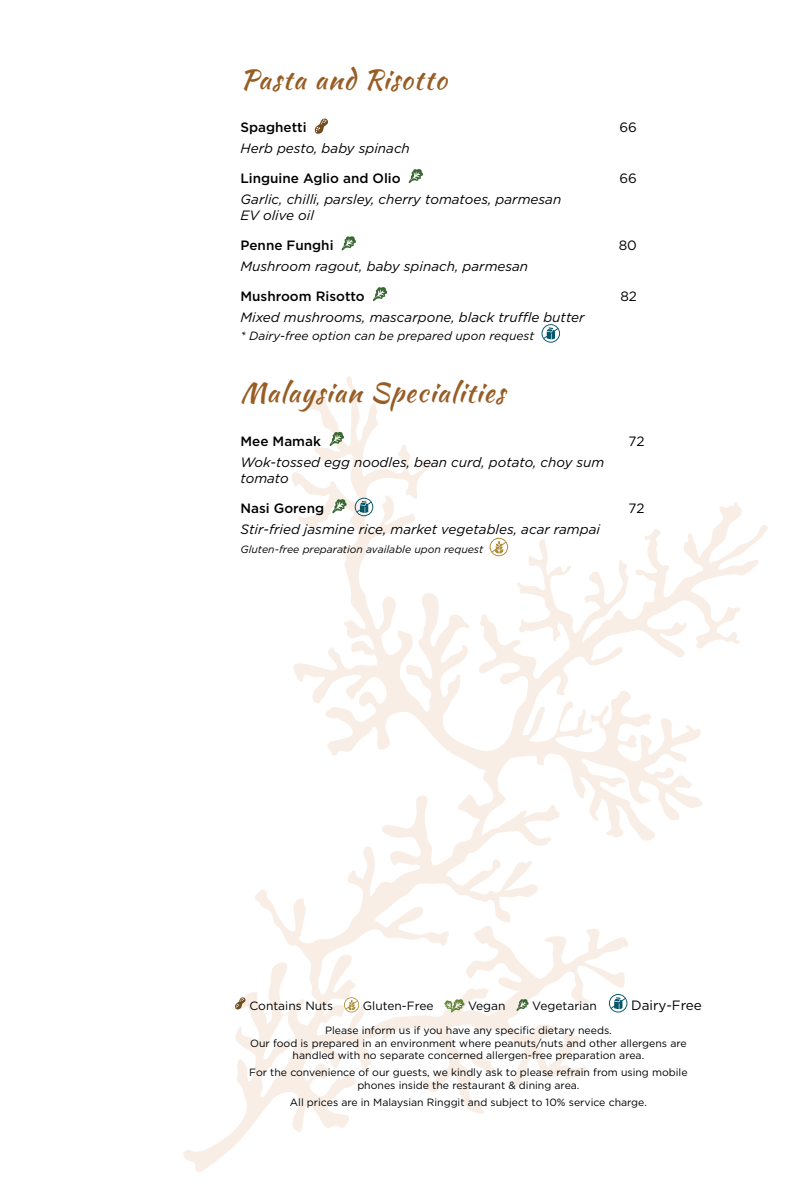
<style>
.page{position:relative;width:796px;height:1191px;background:#fff}
.page>*{position:absolute;margin:0;border:0;box-sizing:border-box;transform-origin:0 0}
.t1{font:27px "Kaushan Script";letter-spacing:.04em;color:#975d25}
.t2{font:italic 13.5px/16.5px "Gotham";color:#000}
.t3{font:500 13.5px "Gotham";color:#000}
.t4{font:13.5px "Gotham";color:#000}
.t5{font:italic 12px "Gotham";color:#000}
.t6{font:12px "Gotham";color:#000}
.t7{font:10.5px/12.6px "Gotham";color:#000;text-align:center}
.t8{font:italic 10.5px "Gotham";color:#000}
</style>
<div class="page">
<svg style="left:183px;top:376px;width:585px;height:796px"></svg>
<svg style="left:314px;top:118px;width:14px;height:16px"></svg>
<svg style="left:408px;top:169px;width:15px;height:14px"></svg>
<svg style="left:341px;top:236px;width:15px;height:14px"></svg>
<svg style="left:373px;top:287px;width:14px;height:14px"></svg>
<svg style="left:541px;top:324px;width:18px;height:19px"></svg>
<svg style="left:329px;top:431px;width:15px;height:15px"></svg>
<svg style="left:331px;top:499px;width:15px;height:14px"></svg>
<svg style="left:354px;top:498px;width:19px;height:18px"></svg>
<svg style="left:489px;top:538px;width:19px;height:18px"></svg>
<svg style="left:234px;top:997px;width:12px;height:12px"></svg>
<svg style="left:344px;top:997px;width:15px;height:15px"></svg>
<svg style="left:444px;top:999px;width:20px;height:13px"></svg>
<svg style="left:515px;top:998px;width:13px;height:13px"></svg>
<svg style="left:608px;top:994px;width:19px;height:18px"></svg>
<h1 class="t1" style="left:240px;top:60px;width:207px">Pasta and Risotto</h1>
<p class="t3" style="left:240px;top:119px;width:68px">Spaghetti</p>
<p class="t4" style="left:619px;top:119px;width:19px">66</p>
<p class="t2" style="left:240px;top:140px;width:171px">Herb pesto, baby spinach</p>
<p class="t3" style="left:240px;top:169px;width:161px">Linguine Aglio and Olio</p>
<p class="t4" style="left:619px;top:170px;width:19px">66</p>
<p class="t2" style="left:240px;top:190px;width:322px">Garlic, chilli, parsley, cherry tomatoes, parmesan<br>EV olive oil</p>
<p class="t3" style="left:240px;top:237px;width:94px">Penne Funghi</p>
<p class="t4" style="left:618px;top:237px;width:20px">80</p>
<p class="t2" style="left:240px;top:258px;width:289px">Mushroom ragout, baby spinach, parmesan</p>
<p class="t3" style="left:240px;top:287px;width:126px">Mushroom Risotto</p>
<p class="t4" style="left:620px;top:288px;width:18px">82</p>
<p class="t2" style="left:240px;top:308px;width:345px">Mixed mushrooms, mascarpone, black truffle butter</p>
<p class="t5" style="left:240px;top:328px;width:295px">* Dairy-free option can be prepared upon request</p>
<h1 class="t1" style="left:240px;top:373px;width:265px">Malaysian Specialities</h1>
<p class="t3" style="left:240px;top:432px;width:82px">Mee Mamak</p>
<p class="t4" style="left:628px;top:432px;width:17px">72</p>
<p class="t2" style="left:240px;top:453px;width:365px">Wok-tossed egg noodles, bean curd, potato, choy sum tomato</p>
<p class="t3" style="left:240px;top:499px;width:85px">Nasi Goreng</p>
<p class="t4" style="left:628px;top:500px;width:17px">72</p>
<p class="t2" style="left:240px;top:520px;width:361px">Stir-fried jasmine rice, market vegetables, acar rampai</p>
<p class="t8" style="left:240px;top:543px;width:244px">Gluten-free preparation available upon request</p>
<p class="t6" style="left:249px;top:997px;width:85px">Contains Nuts</p>
<p class="t6" style="left:362px;top:997px;width:72px">Gluten-Free</p>
<p class="t6" style="left:468px;top:997px;width:39px">Vegan</p>
<p class="t6" style="left:532px;top:997px;width:66px">Vegetarian</p>
<p class="t4" style="left:630px;top:996px;width:72px">Dairy-Free</p>
<p class="t7" style="left:250px;top:1024px;width:437px">Please inform us if you have any specific dietary needs.<br>Our food is prepared in an environment where peanuts/nuts and other allergens are handled with no separate concerned allergen-free preparation area.</p>
<p class="t7" style="left:249px;top:1066px;width:439px">For the convenience of our guests, we kindly ask to please refrain from using mobile phones inside the restaurant &amp; dining area.</p>
<p class="t7" style="left:290px;top:1095px;width:358px">All prices are in Malaysian Ringgit and subject to 10% service charge.</p>
</div>
